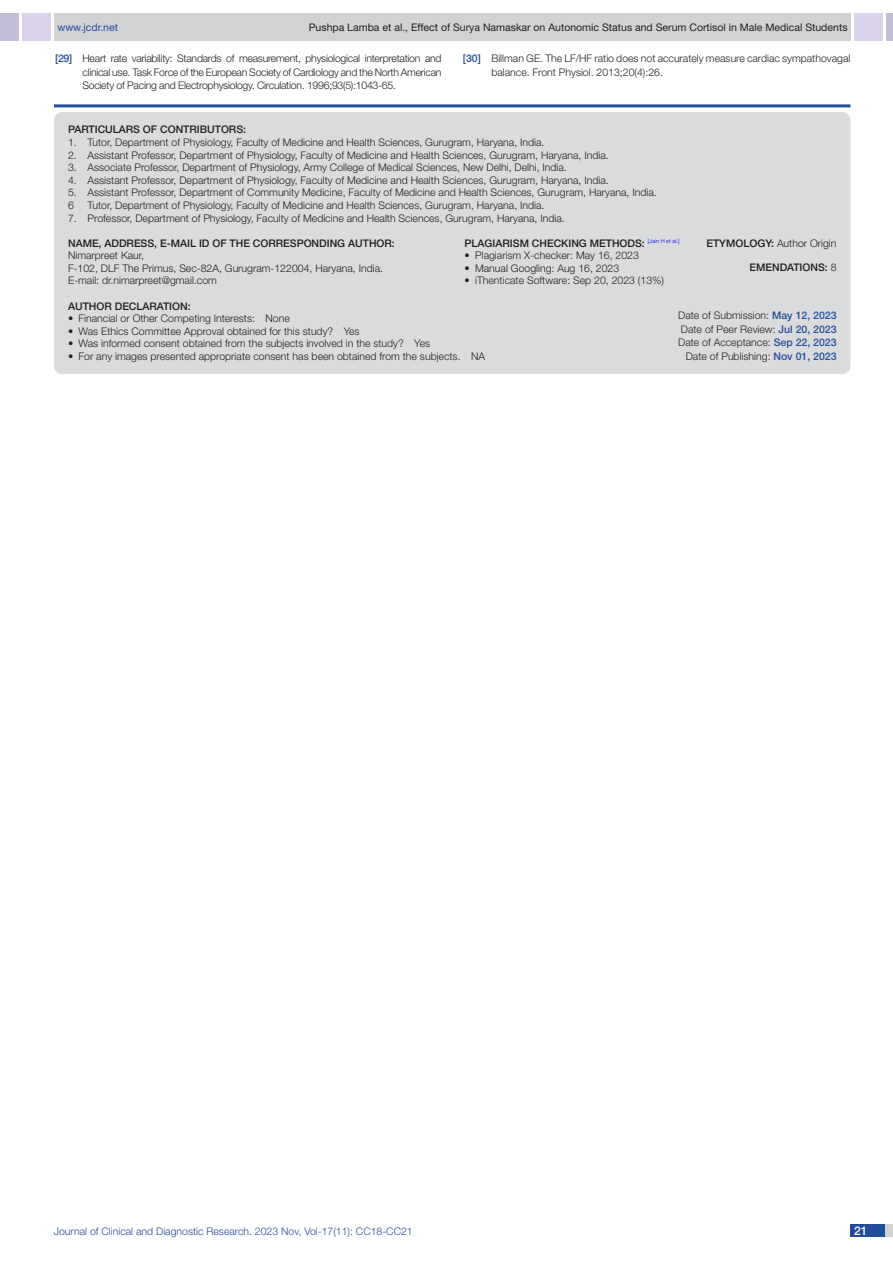
<style>
.page{position:relative;width:893px;height:1263px;background:#fff}
.page>*{position:absolute;margin:0;border:0;box-sizing:border-box;transform-origin:0 0}
.t1{font:500 12px "Helvetica Neue";color:#fff}
.Partic_Contri_Txt{font:300 10.5px/13.5px "Helvetica Neue";color:#231f20;text-align:justify}
.Partic_Contri_Head{font:500 10.5px "Helvetica Neue";color:#231f20}
.tb_txt{font:300 10.5px "Helvetica Neue";color:#231f20}
.t2{font:10.5px "Helvetica Neue";color:#231f20}
.t3{font:300 10.5px "Helvetica Neue";color:#244e9b}
.Partic_Contri_Head-2{font:300 10.5px "Helvetica Neue";color:#231f20}
.t4{font:10.5px "Helvetica Neue";color:#244e9b}
.Partic_Contri_Head-3{font:300 5.7px "Helvetica Neue";color:#00f}
.s1{font-weight:500;color:#244e9b}
.s2{font-weight:500;font-size:10.5px;color:#231f20}
.s3{font-weight:500}
.s4{font-weight:300}
</style>
<div class="page">
<div style="left:54px;top:13px;width:796px;height:28px;background:#d1d2d4"></div>
<div style="left:0;top:13px;width:19px;height:28px;background:#c2bed7"></div>
<div style="left:22px;top:13px;width:29px;height:28px;background:#d9d2e8"></div>
<div style="left:886px;top:13px;width:7px;height:28px;background:#c2bed7"></div>
<div style="left:854px;top:13px;width:29px;height:28px;background:#d9d2e8"></div>
<div style="left:850px;top:1224px;width:43px;height:13px;background:#d1d2d4"></div>
<div style="left:850px;top:1224px;width:35px;height:13px;background:#214c99"></div>
<hr style="left:54px;top:104px;width:796px;height:3px;background:#244e9b">
<div style="left:54px;top:112px;width:796px;height:262px;background:#dadbdc;border-radius:9px"></div>
<p class="t4" style="left:57px;top:21px;width:62px">www.jcdr.net</p>
<p class="t2" style="left:309px;top:21px;width:540px">Pushpa Lamba et al., Effect of Surya Namaskar on Autonomic Status and Serum Cortisol in Male Medical Students</p>
<p class="Partic_Contri_Txt" style="left:82px;top:52px;width:361px;text-indent:-27px"><span class="s1">[29]</span> Heart rate variability: Standards of measurement, physiological interpretation and clinical use. Task Force of the European Society of Cardiology and the North American Society of Pacing and Electrophysiology. Circulation. 1996;93(5):1043-65.</p>
<p class="Partic_Contri_Txt" style="left:491px;top:52px;width:361px;text-indent:-28px"><span class="s1">[30]</span> Billman GE. The LF/HF ratio does not accurately measure cardiac sympathovagal balance. Front Physiol. 2013;20(4):26.</p>
<p class="Partic_Contri_Head" style="left:68px;top:123px;width:13px">PARTI</p>
<p class="Partic_Contri_Head" style="left:98px;top:123px;width:94px">CULARS OF CONTRIBUTOR</p>
<p class="Partic_Contri_Head" style="left:236px;top:123px;width:11px">S:</p>
<p class="Partic_Contri_Txt" style="left:68px;top:135px;width:478px">1. Tutor, Department of Physiology, Faculty of Medicine and Health Sciences, Gurugram, Haryana, India.</p>
<p class="Partic_Contri_Txt" style="left:68px;top:148px;width:542px">2. Assistant Professor, Department of Physiology, Faculty of Medicine and Health Sciences, Gurugram, Haryana, India.</p>
<p class="Partic_Contri_Txt" style="left:68px;top:160px;width:500px">3. Associate Professor, Department of Physiology, Army College of Medical Sciences, New Delhi, Delhi, India.</p>
<p class="Partic_Contri_Txt" style="left:68px;top:173px;width:542px">4. Assistant Professor, Department of Physiology, Faculty of Medicine and Health Sciences, Gurugram, Haryana, India.</p>
<p class="Partic_Contri_Txt" style="left:68px;top:186px;width:590px">5. Assistant Professor, Department of Community Medicine, Faculty of Medicine and Health Sciences, Gurugram, Haryana, India.</p>
<p class="Partic_Contri_Txt" style="left:68px;top:198px;width:7px">6</p>
<p class="Partic_Contri_Txt" style="left:88px;top:198px;width:458px">Tutor, Department of Physiology, Faculty of Medicine and Health Sciences, Gurugram, Haryana, India.</p>
<p class="Partic_Contri_Txt" style="left:68px;top:211px;width:498px">7. Professor, Department of Physiology, Faculty of Medicine and Health Sciences, Gurugram, Haryana, India.</p>
<p class="Partic_Contri_Head" style="left:465px;top:237px;width:20px">PLAGIARI</p>
<p class="Partic_Contri_Head" style="left:513px;top:237px;width:86px">SM CHECKI NG METHO</p>
<p class="Partic_Contri_Head-3" style="left:628px;top:238px;width:53px"><span class="s2">DS:</span> [Jain H et al.]</p>
<p class="tb_txt" style="left:465px;top:249px;width:176px">• Plagiarism X-checker: May 16, 2023</p>
<p class="tb_txt" style="left:465px;top:262px;width:156px">• Manual Googling: Aug 16, 2023</p>
<p class="tb_txt" style="left:465px;top:274px;width:201px">• iThenticate Software: Sep 20, 2023 (13%)</p>
<p class="Partic_Contri_Head" style="left:68px;top:237px;width:17px">NAME</p>
<p class="Partic_Contri_Head" style="left:99px;top:237px;width:80px">, ADDRESS, E-MAI</p>
<p class="Partic_Contri_Head" style="left:190px;top:237px;width:48px">L ID OF THE</p>
<p class="Partic_Contri_Head" style="left:253px;top:237px;width:16px">CORRE</p>
<p class="Partic_Contri_Head" style="left:290px;top:237px;width:67px">SPONDING AUTHOR</p>
<p class="Partic_Contri_Head" style="left:392px;top:237px;width:4px">:</p>
<p class="Partic_Contri_Head-2" style="left:706px;top:237px;width:132px"><span class="s3">ETYMOLOGY:</span> Author Origin</p>
<p class="Partic_Contri_Txt" style="left:68px;top:249px;width:78px">Nimarpreet Kaur,</p>
<p class="Partic_Contri_Txt" style="left:68px;top:261px;width:316px">F-102, DLF The Primus, Sec-82A, Gurugram-122004, Haryana, India.</p>
<p class="Partic_Contri_Txt" style="left:68px;top:274px;width:150px">E-mail: dr.nimarpreet@gmail.com</p>
<p class="Partic_Contri_Txt" style="left:678px;top:309px;width:160px">Date of Submission: <span class="s1">MAY 12, 2023</span></p>
<p class="Partic_Contri_Txt" style="left:681px;top:322px;width:157px">Date of Peer Review: <span class="s1">JUL 20, 2023</span></p>
<p class="Partic_Contri_Txt" style="left:678px;top:336px;width:160px">Date of Acceptance: <span class="s1">SEP 22, 2023</span></p>
<p class="Partic_Contri_Txt" style="left:686px;top:349px;width:152px">Date of Publishing: <span class="s1">NOV 01, 2023</span></p>
<p class="Partic_Contri_Head" style="left:750px;top:261px;width:88px">EMENDATIONS: <span class="s4">8</span></p>
<p class="Partic_Contri_Head" style="left:68px;top:299px;width:124px">AUTHOR DECLARATION:</p>
<p class="Partic_Contri_Txt" style="left:68px;top:311px;width:223px">• Financial or Other Competing Interests: None</p>
<p class="Partic_Contri_Txt" style="left:68px;top:324px;width:293px">• Was Ethics Committee Approval obtained for this study? Yes</p>
<p class="Partic_Contri_Txt" style="left:68px;top:337px;width:364px">• Was informed consent obtained from the subjects involved in the study? Yes</p>
<p class="Partic_Contri_Txt" style="left:68px;top:349px;width:418px">• For any images presented appropriate consent has been obtained from the subjects. NA</p>
<p class="t3" style="left:54px;top:1225px;width:360px">Journal of Clinical and Diagnostic Research. 2023 Nov, Vol-17(11): CC18-CC21</p>
<p class="t1" style="left:854px;top:1223px;width:15px">21</p>
</div>
